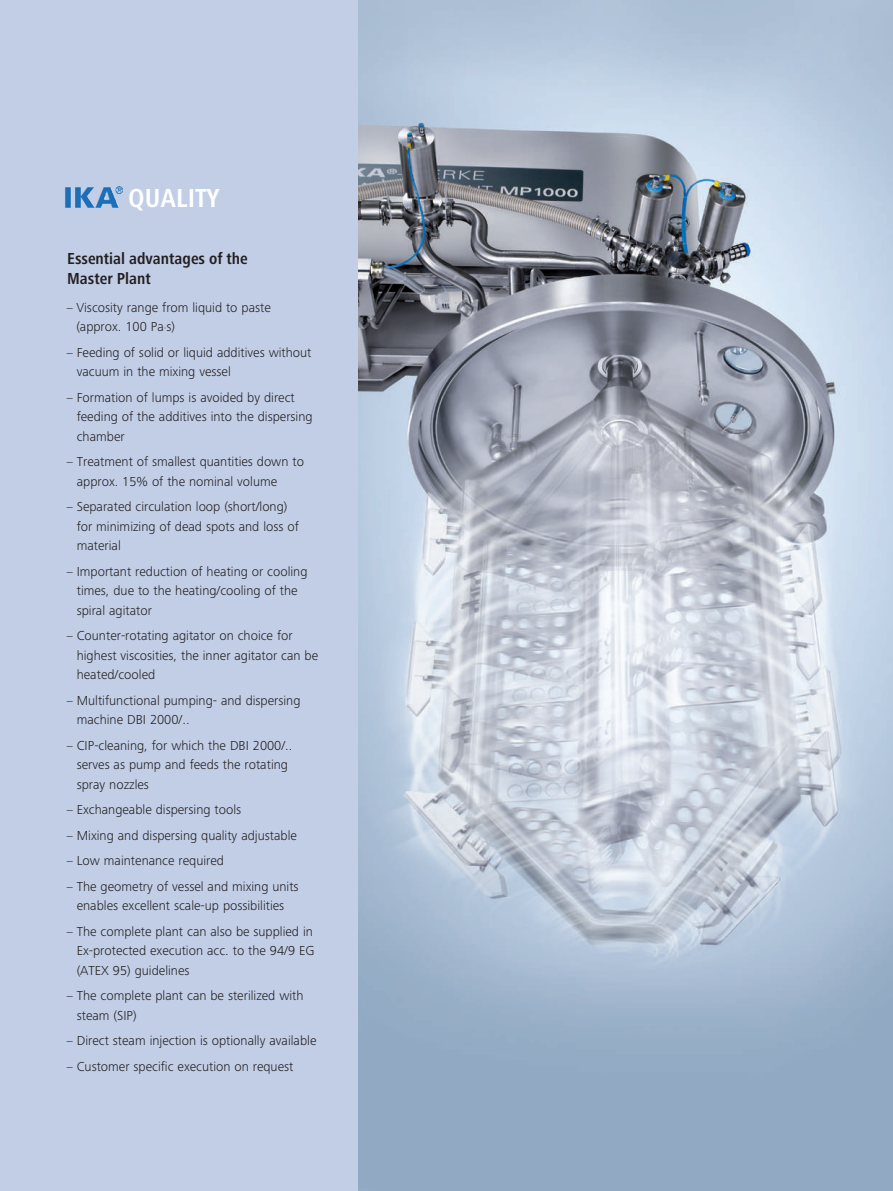
<style>
.page{position:relative;width:893px;height:1191px;background:#fff}
.page>*{position:absolute;margin:0;border:0;box-sizing:border-box;transform-origin:0 0}
.t1{font:700 condensed 27px "Frutiger Next IKA";color:#fff}
.t2{font:700 condensed 16.5px/19.8px "Frutiger Next IKA";color:#231f20}
.t3{font:300 13.5px/19.5px "Frutiger Next IKA";color:#231f20}
.s1{font-size:12px}
.s2{font-size:9.75px}
</style>
<div class="page">
<img style="left:357px;top:0;width:536px;height:1191px">
<div style="left:0;top:0;width:357px;height:1191px;background:#c1cee6"></div>
<img style="left:65px;top:186px;width:57px;height:22px">
<h1 class="t1" style="left:128px;top:182px;width:93px">QUALITY</h1>
<p class="t2" style="left:67px;top:249px;width:182px">Essential advantages of the<br>Master Plant</p>
<p class="t3" style="left:76px;top:297px;width:196px;text-indent:-9px"><span class="s1">–</span> Viscosity range from liquid to paste (approx. 100 Pa<span class="s2">∙</span>s)</p>
<p class="t3" style="left:77px;top:342px;width:236px;text-indent:-10px"><span class="s1">–</span> Feeding of solid or liquid additives without vacuum in the mixing vessel</p>
<p class="t3" style="left:77px;top:387px;width:237px;text-indent:-10px"><span class="s1">–</span> Formation of lumps is avoided by direct feeding of the additives into the dispersing chamber</p>
<p class="t3" style="left:77px;top:452px;width:229px;text-indent:-10px"><span class="s1">–</span> Treatment of smallest quantities down to approx. 15% of the nominal volume</p>
<p class="t3" style="left:77px;top:497px;width:224px;text-indent:-10px"><span class="s1">–</span> Separated circulation loop (short/long) for minimizing of dead spots and loss of material</p>
<p class="t3" style="left:77px;top:561px;width:232px;text-indent:-10px"><span class="s1">–</span> Important reduction of heating or cooling times, due to the heating/cooling of the spiral agitator</p>
<p class="t3" style="left:77px;top:626px;width:243px;text-indent:-10px"><span class="s1">–</span> Counter-rotating agitator on choice for highest viscosities, the inner agitator can be heated/cooled</p>
<p class="t3" style="left:77px;top:690px;width:225px;text-indent:-10px"><span class="s1">–</span> Multifunctional pumping- and dispersing machine DBI 2000/..</p>
<p class="t3" style="left:77px;top:735px;width:217px;text-indent:-10px"><span class="s1">–</span> CIP-cleaning, for which the DBI 2000/.. serves as pump and feeds the rotating spray nozzles</p>
<p class="t3" style="left:67px;top:800px;width:176px"><span class="s1">–</span> Exchangeable dispersing tools</p>
<p class="t3" style="left:67px;top:825px;width:232px"><span class="s1">–</span> Mixing and dispersing quality adjustable</p>
<p class="t3" style="left:67px;top:851px;width:159px"><span class="s1">–</span> Low maintenance required</p>
<p class="t3" style="left:67px;top:876px;width:233px;text-align:center"><span class="s1">–</span> The geometry of vessel and mixing units enables excellent scale-up possibilities</p>
<p class="t3" style="left:77px;top:921px;width:239px;text-align:justify;text-indent:-10px"><span class="s1">–</span> The complete plant can also be supplied in Ex-protected execution acc. to the 94/9 EG (ATEX 95) guidelines</p>
<p class="t3" style="left:77px;top:986px;width:228px;text-indent:-10px"><span class="s1">–</span> The complete plant can be sterilized with steam (SIP)</p>
<p class="t3" style="left:67px;top:1031px;width:251px"><span class="s1">–</span> Direct steam injection is optionally available</p>
<p class="t3" style="left:67px;top:1056px;width:228px"><span class="s1">–</span> Customer specific execution on request</p>
</div>
